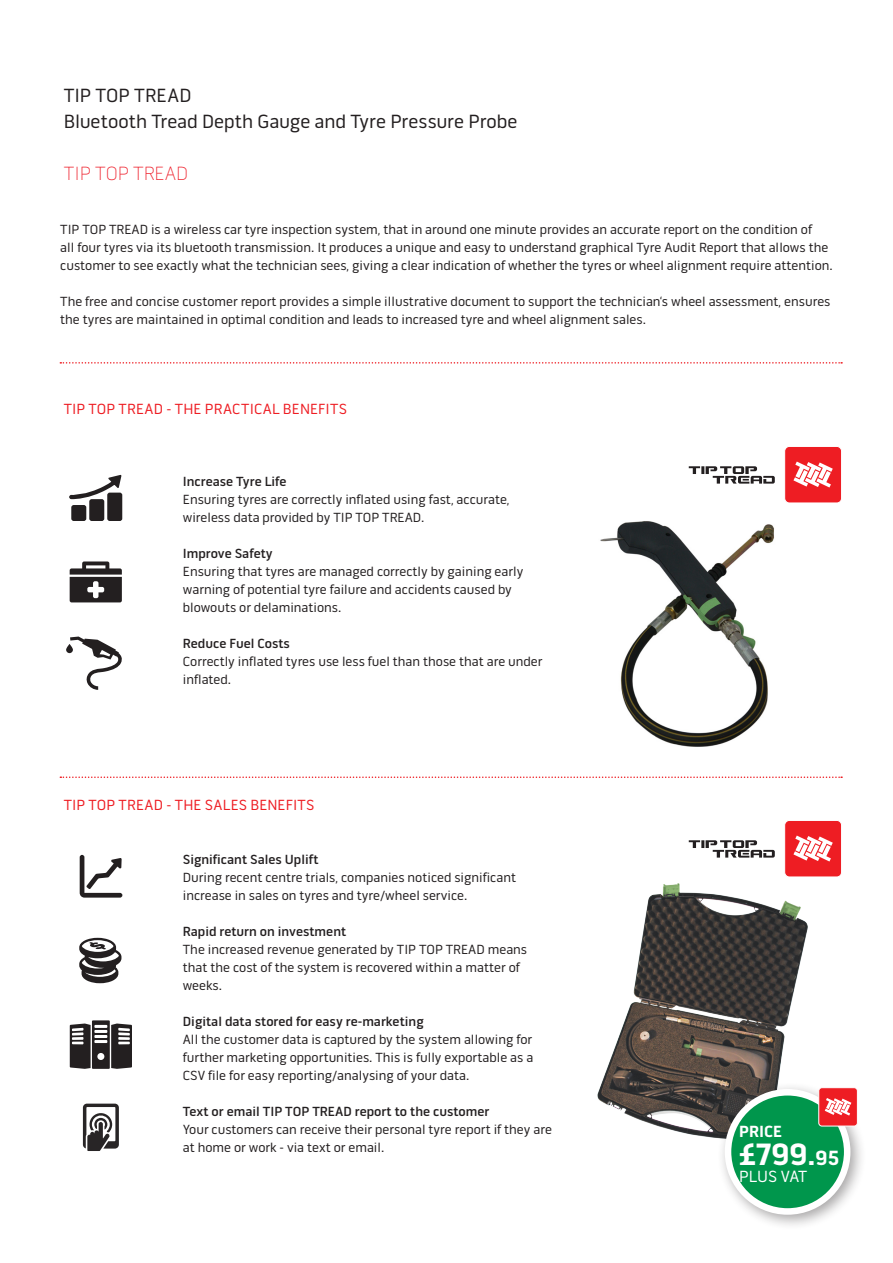
<style>
.page{position:relative;width:893px;height:1263px;background:#fff}
.page>*{position:absolute;margin:0;border:0;box-sizing:border-box;transform-origin:0 0}
.Head_17_GR{font:700 31.5px "Pill Gothic 600 mg";color:#fff}
.Headline{font:19.5px "Pill Gothic OTC600 mg";color:#231f20}
.Head_17_GR-2{font:100 19.5px "Pill Gothic 600 mg";color:#ee1c28}
.Head_17_GR-3{font:16.5px "Pill Gothic 600 mg";color:#fff}
.Head_17_GR-4{font:700 16.5px "Pill Gothic 600 mg";color:#fff}
.t1{font:15px "Pill Gothic OTC600 mg";letter-spacing:.015em;color:#ee1d23}
.Standard12pt{font:13.5px/18px "Pill Gothic 600 mg";color:#231f20}
.Standard12pt-2{font:500 13.5px "Pill Gothic 600 mg";color:#231f20}
.s1{font-size:21px}
</style>
<div class="page">
<img style="left:597px;top:883px;width:211px;height:255px">
<img style="left:600px;top:521px;width:174px;height:226px">
<div style="left:785px;top:446px;width:56px;height:57px;background:#ee1d23;border-radius:5px"></div>
<div style="left:784px;top:446px;width:58px;height:57px;border:1px solid #fff;border-radius:5px"></div>
<svg style="left:793px;top:462px;width:40px;height:25px"></svg>
<svg style="left:689px;top:466px;width:86px;height:18px"></svg>
<svg style="left:83px;top:1103px;width:36px;height:48px"></svg>
<svg style="left:70px;top:1020px;width:62px;height:49px"></svg>
<div style="left:71px;top:505px;width:15px;height:16px;background:#231f20;border-radius:2px"></div>
<div style="left:89px;top:499px;width:15px;height:22px;background:#231f20;border-radius:2px"></div>
<div style="left:107px;top:493px;width:15px;height:28px;background:#231f20;border-radius:2px"></div>
<svg style="left:69px;top:475px;width:53px;height:24px"></svg>
<svg style="left:79px;top:938px;width:42px;height:45px"></svg>
<svg style="left:80px;top:855px;width:42px;height:43px"></svg>
<svg style="left:70px;top:561px;width:52px;height:41px"></svg>
<div style="left:66px;top:644px;width:7px;height:9px;background:#231f20;border-radius:3px"></div>
<svg style="left:70px;top:636px;width:52px;height:54px"></svg>
<svg style="left:60px;top:776px;width:782px;height:2px"></svg>
<svg style="left:60px;top:362px;width:782px;height:2px"></svg>
<div style="left:785px;top:820px;width:56px;height:57px;background:#ee1d23;border-radius:5px"></div>
<div style="left:784px;top:820px;width:58px;height:57px;border:1px solid #fff;border-radius:5px"></div>
<svg style="left:793px;top:835px;width:40px;height:26px"></svg>
<svg style="left:689px;top:840px;width:86px;height:18px"></svg>
<div style="left:717px;top:1081px;width:150px;height:150px;background:#231f20;opacity:.4"></div>
<div style="left:728px;top:1092px;width:119px;height:119px;background:#00964c;border-radius:50%"></div>
<div style="left:725px;top:1089px;width:125px;height:126px;border:7px solid #fff;border-radius:50%"></div>
<div style="left:819px;top:1088px;width:38px;height:38px;background:#ee1d23;border-radius:3px"></div>
<div style="left:819px;top:1087px;width:39px;height:39px;border:1px solid #fff;border-radius:3px"></div>
<svg style="left:825px;top:1098px;width:26px;height:17px"></svg>
<p class="Headline" style="left:64px;top:84px;width:129px">TIP TOP TREAD</p>
<p class="Headline" style="left:64px;top:109px;width:455px">Bluetooth Tread Depth Gauge and Tyre Pressure Probe</p>
<p class="Head_17_GR-2" style="left:64px;top:162px;width:126px">TIP TOP TREAD</p>
<p class="Standard12pt" style="left:60px;top:220px;width:774px">TIP TOP TREAD is a wireless car tyre inspection system, that in around one minute provides an accurate report on the condition of<br>all four tyres via its bluetooth transmission. It produces a unique and easy to understand graphical Tyre Audit Report that allows the customer to see exactly what the technician sees, giving a clear indication of whether the tyres or wheel alignment require attention.</p>
<p class="Standard12pt" style="left:60px;top:292px;width:772px">The free and concise customer report provides a simple illustrative document to support the technician‘s wheel assessment, ensures the tyres are maintained in optimal condition and leads to increased tyre and wheel alignment sales.</p>
<p class="t1" style="left:64px;top:400px;width:285px">TIP TOP TREAD - THE PRACTICAL BENEFITS</p>
<p class="Standard12pt-2" style="left:183px;top:473px;width:105px">Increase Tyre Life</p>
<p class="Standard12pt" style="left:183px;top:490px;width:328px">Ensuring tyres are correctly inflated using fast, accurate, wireless data provided by TIP TOP TREAD.</p>
<p class="Standard12pt-2" style="left:183px;top:545px;width:91px">Improve Safety</p>
<p class="Standard12pt" style="left:183px;top:562px;width:342px">Ensuring that tyres are managed correctly by gaining early warning of potential tyre failure and accidents caused by blowouts or delaminations.</p>
<p class="Standard12pt-2" style="left:183px;top:635px;width:109px">Reduce Fuel Costs</p>
<p class="Standard12pt" style="left:183px;top:652px;width:361px">Correctly inflated tyres use less fuel than those that are under inflated.</p>
<p class="t1" style="left:64px;top:796px;width:252px">TIP TOP TREAD - THE SALES BENEFITS</p>
<p class="Standard12pt-2" style="left:183px;top:851px;width:137px">Significant Sales Uplift</p>
<p class="Standard12pt" style="left:183px;top:868px;width:335px">During recent centre trials, companies noticed significant increase in sales on tyres and tyre/wheel service.</p>
<p class="Standard12pt-2" style="left:183px;top:923px;width:165px">Rapid return on investment</p>
<p class="Standard12pt" style="left:183px;top:940px;width:346px">The increased revenue generated by TIP TOP TREAD means that the cost of the system is recovered within a matter of weeks.</p>
<p class="Standard12pt-2" style="left:183px;top:1013px;width:242px">Digital data stored for easy re-marketing</p>
<p class="Standard12pt" style="left:183px;top:1030px;width:352px;text-align:justify">All the customer data is captured by the system allowing for further marketing opportunities. This is fully exportable as a CSV file for easy reporting/analysing of your data.</p>
<p class="Standard12pt-2" style="left:183px;top:1103px;width:308px">Text or email TIP TOP TREAD report to the customer</p>
<p class="Standard12pt" style="left:183px;top:1120px;width:371px">Your customers can receive their personal tyre report if they are at home or work - via text or email.</p>
<p class="Head_17_GR-4" style="left:739px;top:1121px;width:44px">PRICE</p>
<p class="Head_17_GR" style="left:739px;top:1136px;width:101px">£799.<span class="s1">95</span></p>
<p class="Head_17_GR-3" style="left:739px;top:1166px;width:69px">PLUS VAT</p>
</div>
